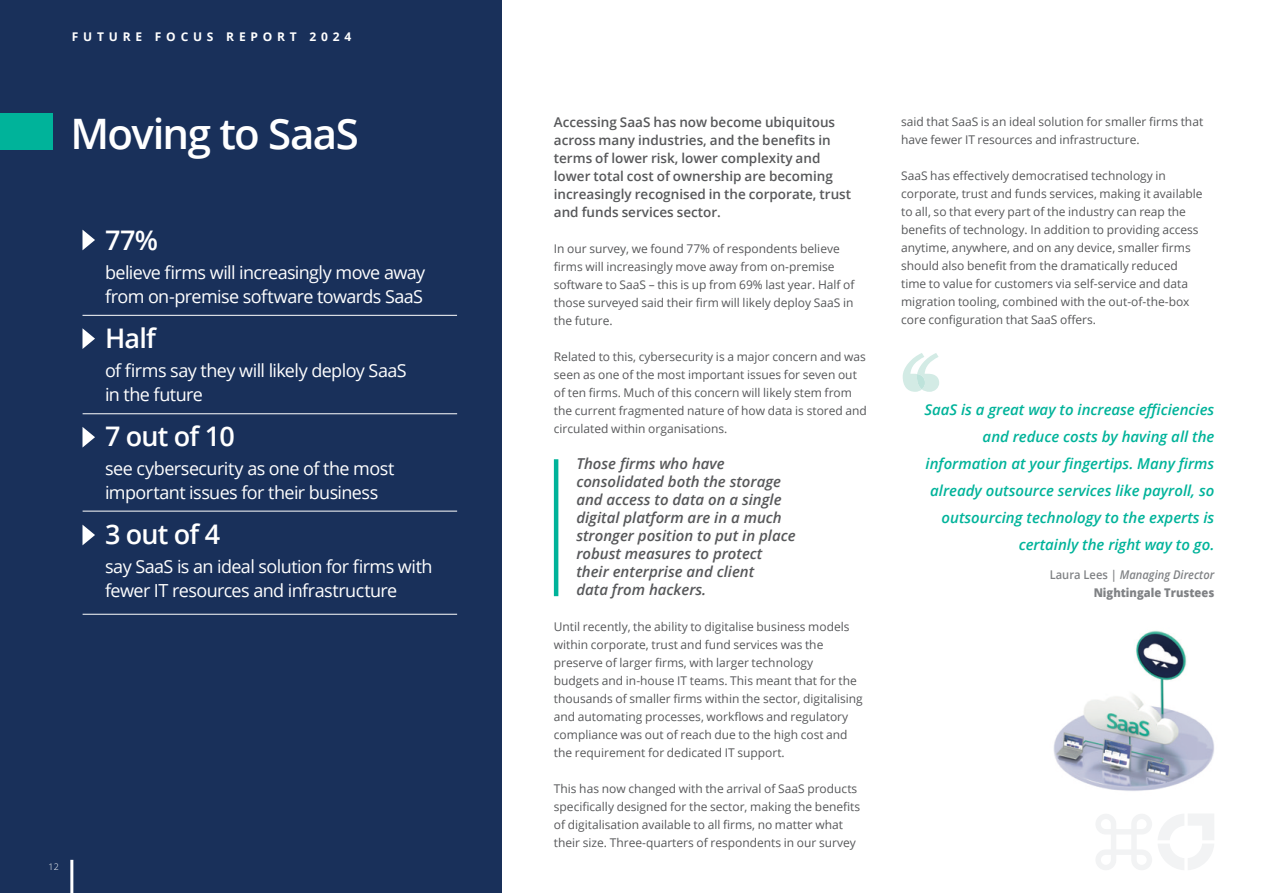
<style>
.page{position:relative;width:1263px;height:893px;background:#fff}
.page>*{position:absolute;margin:0;border:0;box-sizing:border-box;transform-origin:0 0}
.t1{font:600 42px "Open Sans";letter-spacing:-.04em;color:#fff}
.t2{font:600 27px "Open Sans";letter-spacing:-.03em;color:#fff}
.t3{font:18px/24px "Open Sans";letter-spacing:-.035em;color:#fff}
.t4{font:italic 600 15px/27px "Open Sans";color:#00b39a;text-align:right}
.t5{font:italic 600 15px/18px "Open Sans";color:#57585a}
.t6{font:600 13.5px/18px "Open Sans";color:#57585a}
.t7{font:12px/18px "Open Sans";color:#57585a}
.t8{font:800 12px/18px "Open Sans";color:#808285;text-align:right;scale:.93 1}
.t9{font:700 12px "Open Sans";letter-spacing:.4em;color:#fff}
.t10{font:300 9px "Open Sans";color:#fff}
.s1{font-weight:600}
.s2{font-weight:600;font-style:italic}
</style>
<div class="page">
<div style="left:0;top:0;width:502px;height:893px;background:#19305a"></div>
<div style="left:0;top:113px;width:53px;height:36px;background:#00b39a"></div>
<hr style="left:70px;top:860px;width:3px;height:33px;background:#fff">
<svg style="left:1096px;top:814px;width:118px;height:56px"></svg>
<svg style="left:82px;top:230px;width:13px;height:20px"></svg>
<svg style="left:82px;top:328px;width:13px;height:21px"></svg>
<svg style="left:82px;top:427px;width:13px;height:21px"></svg>
<svg style="left:82px;top:525px;width:13px;height:20px"></svg>
<hr style="left:82px;top:315px;width:375px;height:1px;background:#fff">
<hr style="left:83px;top:413px;width:374px;height:1px;background:#fff">
<hr style="left:83px;top:511px;width:374px;height:1px;background:#fff">
<hr style="left:554px;top:459px;width:4px;height:137px;background:#00b39a">
<hr style="left:83px;top:614px;width:374px;height:1px;background:#fff">
<img style="left:1053px;top:630px;width:161px;height:161px">
<svg style="left:903px;top:353px;width:36px;height:39px"></svg>
<p class="t9" style="left:72px;top:28px;width:281px">FUTURE FOCUS REPORT 2024</p>
<p class="t10" style="left:49px;top:861px;width:12px">12</p>
<h1 class="t1" style="left:70px;top:104px;width:290px">Moving to SaaS</h1>
<p class="t6" style="left:554px;top:113px;width:299px">Accessing SaaS has now become ubiquitous across many industries, and the benefits in terms of lower risk, lower complexity and lower total cost of ownership are becoming increasingly recognised in the corporate, trust and funds services sector.</p>
<p class="t7" style="left:554px;top:240px;width:302px">In our survey, we found 77% of respondents believe firms will increasingly move away from on-premise software to SaaS – this is up from 69% last year. Half of those surveyed said their firm will likely deploy SaaS in the future.</p>
<p class="t7" style="left:554px;top:348px;width:315px">Related to this, cybersecurity is a major concern and was seen as one of the most important issues for seven out of ten firms. Much of this concern will likely stem from the current fragmented nature of how data is stored and circulated within organisations.</p>
<p class="t5" style="left:576px;top:454px;width:221px">Those firms who have consolidated both the storage and access to data on a single digital platform are in a much stronger position to put in place robust measures to protect their enterprise and client<br>data from hackers.</p>
<p class="t7" style="left:554px;top:618px;width:310px">Until recently, the ability to digitalise business models within corporate, trust and fund services was the preserve of larger firms, with larger technology<br>budgets and in-house IT teams. This meant that for the thousands of smaller firms within the sector, digitalising and automating processes, workflows and regulatory compliance was out of reach due to the high cost and the requirement for dedicated IT support.</p>
<p class="t7" style="left:554px;top:780px;width:308px">This has now changed with the arrival of SaaS products specifically designed for the sector, making the benefits of digitalisation available to all firms, no matter what their size. Three-quarters of respondents in our survey</p>
<h2 class="t2" style="left:105px;top:221px;width:55px">77%</h2>
<h3 class="t3" style="left:105px;top:260px;width:322px">believe firms will increasingly move away from on-premise software towards SaaS</h3>
<h2 class="t2" style="left:105px;top:319px;width:52px">Half</h2>
<h3 class="t3" style="left:105px;top:358px;width:303px">of firms say they will likely deploy SaaS in the future</h3>
<h2 class="t2" style="left:105px;top:417px;width:131px">7 out of 10</h2>
<h3 class="t3" style="left:105px;top:456px;width:291px">see cybersecurity as one of the most important issues for their business</h3>
<h2 class="t2" style="left:105px;top:515px;width:117px">3 out of 4</h2>
<h3 class="t3" style="left:105px;top:554px;width:329px">say SaaS is an ideal solution for firms with fewer IT resources and infrastructure</h3>
<p class="t7" style="left:901px;top:112px;width:304px">said that SaaS is an ideal solution for smaller firms that have fewer IT resources and infrastructure.</p>
<p class="t7" style="left:901px;top:166px;width:303px">SaaS has effectively democratised technology in corporate, trust and funds services, making it available to all, so that every part of the industry can reap the benefits of technology. In addition to providing access anytime, anywhere, and on any device, smaller firms should also benefit from the dramatically reduced time to value for customers via self-service and data migration tooling, combined with the out-of-the-box core configuration that SaaS offers.</p>
<p class="t4" style="left:924px;top:396px;width:292px">SaaS is a great way to increase efficiencies and reduce costs by having all the information at your fingertips. Many firms already outsource services like payroll, so outsourcing technology to the experts is certainly the right way to go.</p>
<p class="t8" style="left:1050px;top:565px;width:178px"><span class="s1">Laura Lees |</span> <span class="s2">Managing Director<br></span>Nightingale Trustees</p>
</div>
